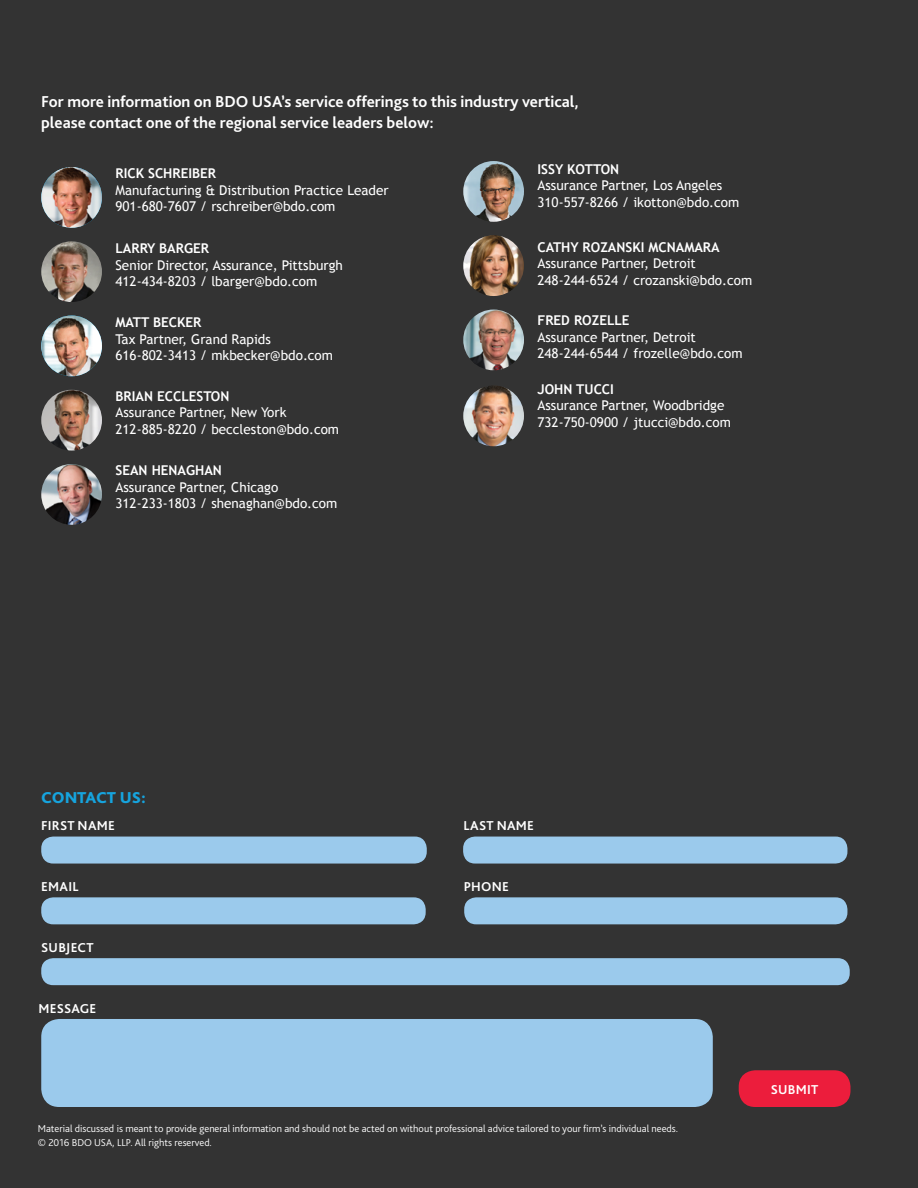
<style>
.page{position:relative;width:918px;height:1188px;background:#333}
.page>*{position:absolute;margin:0;border:0;box-sizing:border-box;transform-origin:0 0}
.t1{font:700 16.5px/21px "Bliss Pro";color:#fff}
.t2{font:800 16.5px "Bliss Pro";letter-spacing:-.005em;color:#16a4de}
.t3{font:13.5px/16.5px "Trebuchet MS";color:#fff}
.t4{font:700 13.5px "Trebuchet MS";color:#fff}
.t5{font:700 13.5px "Bliss Pro";letter-spacing:.02em;color:#fff}
.t6{font:300 10.5px/13.5px "Bliss Pro";color:#fff}
</style>
<div class="page">
<div style="left:41px;top:837px;width:386px;height:27px;background:#9bcaec;border-radius:12px"></div>
<div style="left:463px;top:837px;width:384px;height:27px;background:#9bcaec;border-radius:12px"></div>
<div style="left:41px;top:897px;width:385px;height:27px;background:#9bcaec;border-radius:12px"></div>
<div style="left:464px;top:897px;width:383px;height:27px;background:#9bcaec;border-radius:12px"></div>
<div style="left:41px;top:958px;width:809px;height:27px;background:#9bcaec;border-radius:12px"></div>
<div style="left:41px;top:1019px;width:672px;height:88px;background:#9bcaec;border-radius:18px"></div>
<div style="left:739px;top:1070px;width:112px;height:37px;background:#ec1d3c;border-radius:16px"></div>
<img style="left:41px;top:167px;width:61px;height:61px;border-radius:30px">
<img style="left:41px;top:241px;width:61px;height:61px;border-radius:30px">
<img style="left:41px;top:316px;width:61px;height:60px;border-radius:30px">
<img style="left:41px;top:390px;width:61px;height:61px;border-radius:30px">
<img style="left:41px;top:464px;width:61px;height:61px;border-radius:30px">
<img style="left:463px;top:161px;width:61px;height:61px;border-radius:30px">
<img style="left:463px;top:235px;width:61px;height:61px;border-radius:30px">
<img style="left:463px;top:310px;width:61px;height:60px;border-radius:30px">
<img style="left:463px;top:386px;width:61px;height:60px;border-radius:30px">
<p class="t1" style="left:41px;top:91px;width:539px">For more information on BDO USA’s service offerings to this industry vertical, please contact one of the regional service leaders below:</p>
<p class="t4" style="left:116px;top:165px;width:102px">RICK SCHREIBER</p>
<p class="t3" style="left:116px;top:182px;width:275px">Manufacturing &amp; Distribution Practice Leader<br>901-680-7607 / rschreiber@bdo.com</p>
<p class="t4" style="left:116px;top:240px;width:95px">LARRY BARGER</p>
<p class="t3" style="left:116px;top:257px;width:229px">Senior Director, Assurance, Pittsburgh<br>412-434-8203 / lbarger@bdo.com</p>
<p class="t4" style="left:116px;top:314px;width:87px">MATT BECKER</p>
<p class="t3" style="left:116px;top:331px;width:219px">Tax Partner, Grand Rapids<br>616-802-3413 / mkbecker@bdo.com</p>
<p class="t4" style="left:116px;top:388px;width:115px">BRIAN ECCLESTON</p>
<p class="t3" style="left:116px;top:405px;width:225px">Assurance Partner, New York<br>212-885-8220 / beccleston@bdo.com</p>
<p class="t4" style="left:116px;top:462px;width:108px">SEAN HENAGHAN</p>
<p class="t3" style="left:116px;top:479px;width:223px">Assurance Partner, Chicago<br>312-233-1803 / shenaghan@bdo.com</p>
<p class="t4" style="left:538px;top:160px;width:83px">ISSY KOTTON</p>
<p class="t3" style="left:538px;top:177px;width:203px">Assurance Partner, Los Angeles<br>310-557-8266 / ikotton@bdo.com</p>
<p class="t4" style="left:538px;top:238px;width:184px">CATHY ROZANSKI MCNAMARA</p>
<p class="t3" style="left:538px;top:255px;width:216px">Assurance Partner, Detroit<br>248-244-6524 / crozanski@bdo.com</p>
<p class="t4" style="left:538px;top:312px;width:94px">FRED ROZELLE</p>
<p class="t3" style="left:538px;top:329px;width:207px">Assurance Partner, Detroit<br>248-244-6544 / frozelle@bdo.com</p>
<p class="t4" style="left:538px;top:381px;width:78px">JOHN TUCCI</p>
<p class="t3" style="left:538px;top:397px;width:195px">Assurance Partner, Woodbridge<br>732-750-0900 / jtucci@bdo.com</p>
<p class="t2" style="left:41px;top:787px;width:106px">CONTACT US:</p>
<p class="t5" style="left:41px;top:818px;width:75px">FIRST NAME</p>
<p class="t5" style="left:463px;top:818px;width:72px">LAST NAME</p>
<p class="t5" style="left:41px;top:878px;width:39px">EMAIL</p>
<p class="t5" style="left:464px;top:878px;width:47px">PHONE</p>
<p class="t5" style="left:41px;top:939px;width:54px">SUBJECT</p>
<p class="t5" style="left:38px;top:1000px;width:59px">MESSAGE</p>
<p class="t6" style="left:38px;top:1122px;width:642px">Material discussed is meant to provide general information and should not be acted on without professional advice tailored to your firm’s individual needs. © 2016 BDO USA, LLP. All rights reserved.</p>
<p class="t5" style="left:771px;top:1081px;width:49px">SUBMIT</p>
</div>
